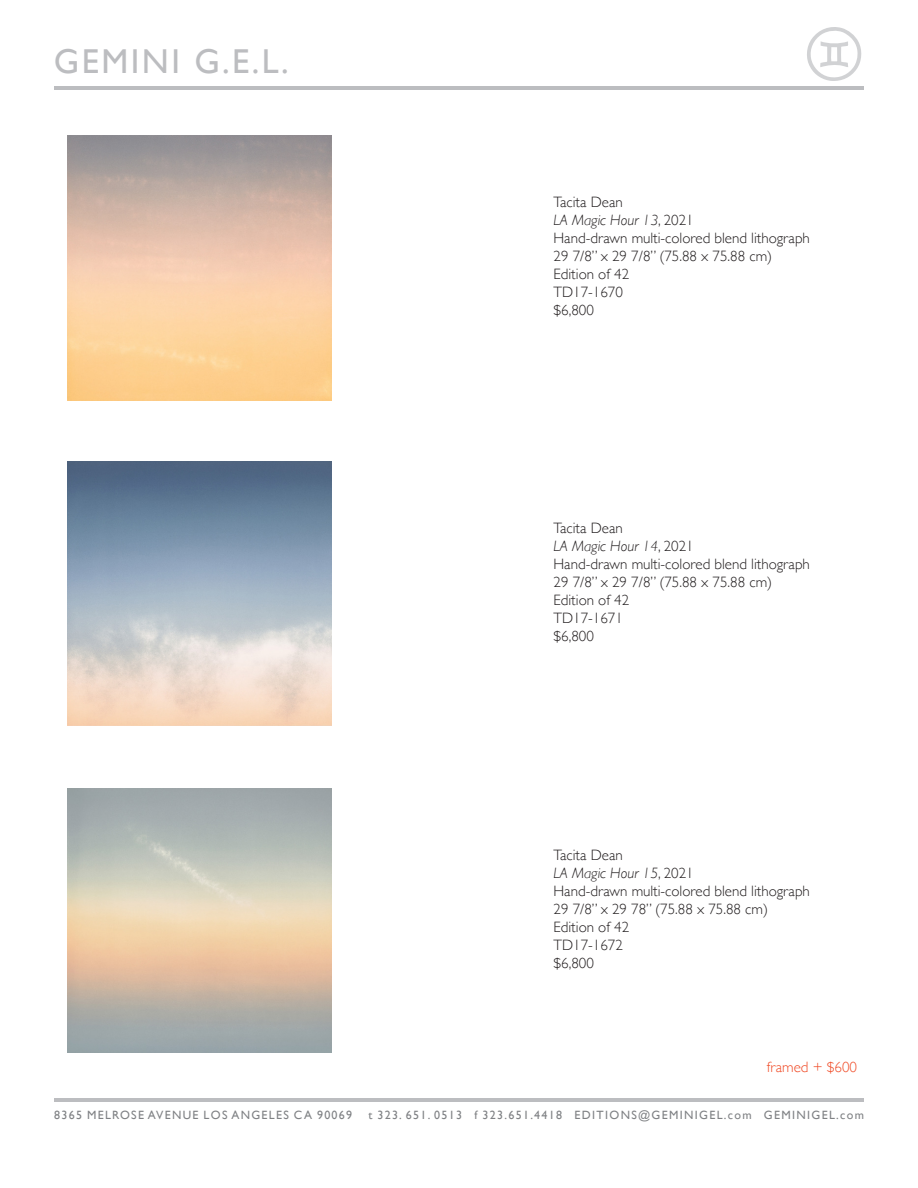
<style>
.page{position:relative;width:918px;height:1188px;background:#fff}
.page>*{position:absolute;margin:0;border:0;box-sizing:border-box;transform-origin:0 0}
.t1{font:34.5px "Gill Sans";letter-spacing:.07em;color:#bcbdc0}
.t2{font:300 15px "Gill Sans";color:#231f20}
.t3{font:italic 300 15px "Gill Sans";color:#231f20}
.t4{font:300 15px "Gill Sans";color:#f04b27}
.t5{font:12px "Gill Sans";letter-spacing:.11em;color:#808285}
.s1{font-style:normal}
</style>
<div class="page">
<svg style="left:807px;top:27px;width:54px;height:54px"></svg>
<hr style="left:54px;top:86px;width:810px;height:4px;background:#bcbdc0">
<hr style="left:54px;top:1098px;width:810px;height:4px;background:#bcbdc0">
<img style="left:68px;top:461px;width:263px;height:265px">
<h1 class="t1" style="left:54px;top:41px;width:236px">GEMINI G.E.L.</h1>
<p class="t2" style="left:554px;top:190px;width:71px">Tacita Dean</p>
<p class="t3" style="left:554px;top:212px;width:142px">LA Magic Hour 13<span class="s1">, 2021</span></p>
<p class="t2" style="left:554px;top:226px;width:258px">Hand-drawn multi-colored blend lithograph</p>
<p class="t2" style="left:554px;top:244px;width:220px">29 7/8” x 29 7/8” (75.88 x 75.88 cm)</p>
<p class="t2" style="left:554px;top:262px;width:77px">Edition of 42</p>
<p class="t2" style="left:554px;top:280px;width:71px">TD17-1670</p>
<p class="t2" style="left:554px;top:298px;width:42px">$6,800</p>
<p class="t2" style="left:554px;top:516px;width:71px">Tacita Dean</p>
<p class="t3" style="left:554px;top:537px;width:142px">LA Magic Hour 14<span class="s1">, 2021</span></p>
<p class="t2" style="left:554px;top:552px;width:258px">Hand-drawn multi-colored blend lithograph</p>
<p class="t2" style="left:554px;top:570px;width:220px">29 7/8” x 29 7/8” (75.88 x 75.88 cm)</p>
<p class="t2" style="left:554px;top:588px;width:77px">Edition of 42</p>
<p class="t2" style="left:554px;top:606px;width:71px">TD17-1671</p>
<p class="t2" style="left:554px;top:624px;width:42px">$6,800</p>
<p class="t2" style="left:554px;top:843px;width:71px">Tacita Dean</p>
<p class="t3" style="left:554px;top:864px;width:142px">LA Magic Hour 15<span class="s1">, 2021</span></p>
<p class="t2" style="left:554px;top:879px;width:258px">Hand-drawn multi-colored blend lithograph</p>
<p class="t2" style="left:554px;top:897px;width:216px">29 7/8” x 29 78” (75.88 x 75.88 cm)</p>
<p class="t2" style="left:554px;top:915px;width:77px">Edition of 42</p>
<p class="t2" style="left:554px;top:933px;width:71px">TD17-1672</p>
<p class="t2" style="left:554px;top:951px;width:42px">$6,800</p>
<p class="t4" style="left:767px;top:1056px;width:92px">framed + $600</p>
<p class="t5" style="left:54px;top:1108px;width:300px">8365 MELROSE AVENUE LOS ANGELES CA 90069</p>
<p class="t5" style="left:368px;top:1108px;width:497px">t 323. 651. 0513 f 323.651.4418 EDITIONS@GEMINIGEL.com GEMINIGEL.com</p>
</div>
